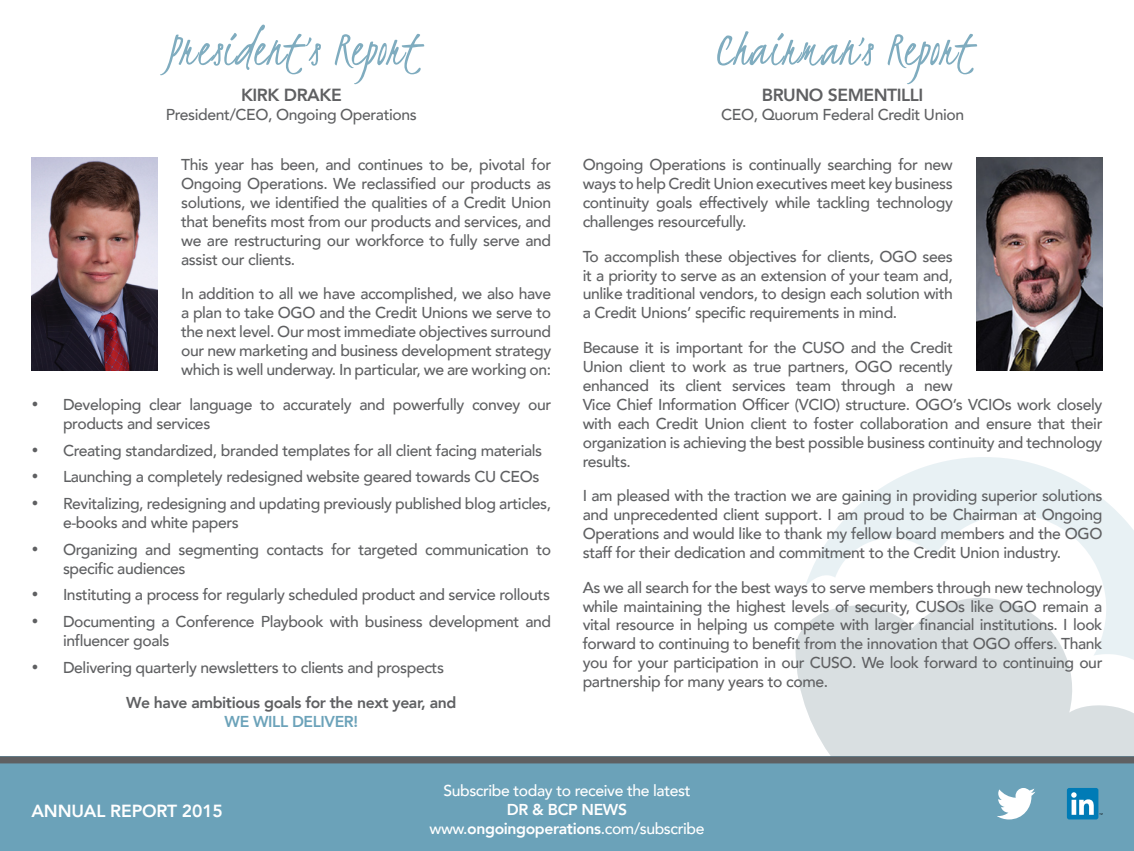
<style>
.page{position:relative;width:1134px;height:851px;background:#fff}
.page>*{position:absolute;margin:0;border:0;box-sizing:border-box;transform-origin:0 0}
.t1{font:52.5px "Kristi";letter-spacing:.02em;color:#7facbf}
.t2{font:800 17.5px "Avenir";letter-spacing:-.025em;color:#5f6062}
.t3{font:800 17.5px "Avenir";letter-spacing:-.01em;color:#fff}
.t4{font:500 15.75px/18.9px "Avenir";letter-spacing:-.025em;color:#5f6062;text-align:justify}
.t5{font:800 15.75px/18.9px "Avenir";letter-spacing:-.025em;color:#fff;text-align:center}
.t6{font:800 15.75px "Avenir";letter-spacing:-.025em;color:#5f6062}
.t7{font:500 15.75px "Avenir";letter-spacing:-.025em;color:#fff}
.t8{font:800 15.75px "Avenir";letter-spacing:-.025em;color:#6ba2b9}
.s1{font-weight:500}
</style>
<div class="page">
<svg style="left:795px;top:626px;width:339px;height:130px;background:#dce1e3"></svg>
<svg style="left:805px;top:457px;width:329px;height:249px"></svg>
<div style="left:0;top:756px;width:1134px;height:94px;background:#6ba2b9"></div>
<div style="left:0;top:756px;width:1134px;height:7px;background:#5f6062"></div>
<svg style="left:997px;top:788px;width:38px;height:31px"></svg>
<div style="left:1067px;top:788px;width:31px;height:31px;background:#007bb6;border-radius:2px"></div>
<svg style="left:1071px;top:792px;width:31px;height:22px"></svg>
<img style="left:32px;top:158px;width:126px;height:212px">
<img style="left:976px;top:158px;width:126px;height:212px">
<h1 class="t1" style="left:165px;top:15px;width:254px">President’s Report</h1>
<p class="t2" style="left:241px;top:81px;width:102px">KIRK DRAKE</p>
<p class="t4" style="left:166px;top:104px;width:253px">President/CEO, Ongoing Operations</p>
<p class="t4" style="left:181px;top:154px;width:372px">This year has been, and continues to be, pivotal for Ongoing Operations. We reclassified our products as solutions, we identified the qualities of a Credit Union that benefits most from our products and services, and we are restructuring our workforce to fully serve and assist our clients.</p>
<p class="t4" style="left:181px;top:284px;width:372px">In addition to all we have accomplished, we also have a plan to take OGO and the Credit Unions we serve to the next level. Our most immediate objectives surround our new marketing and business development strategy which is well underway. In particular, we are working on:</p>
<p class="t4" style="left:63px;top:394px;width:490px;text-indent:-32px">• Developing clear language to accurately and powerfully convey our products and services</p>
<p class="t4" style="left:32px;top:439px;width:512px">• Creating standardized, branded templates for all client facing materials</p>
<p class="t4" style="left:32px;top:466px;width:509px">• Launching a completely redesigned website geared towards CU CEOs</p>
<p class="t4" style="left:63px;top:493px;width:490px;text-indent:-32px">• Revitalizing, redesigning and updating previously published blog articles, e-books and white papers</p>
<p class="t4" style="left:63px;top:539px;width:490px;text-indent:-32px">• Organizing and segmenting contacts for targeted communication to specific audiences</p>
<p class="t4" style="left:32px;top:584px;width:520px">• Instituting a process for regularly scheduled product and service rollouts</p>
<p class="t4" style="left:63px;top:611px;width:490px;text-indent:-32px">• Documenting a Conference Playbook with business development and influencer goals</p>
<p class="t4" style="left:32px;top:657px;width:414px">• Delivering quarterly newsletters to clients and prospects</p>
<p class="t6" style="left:126px;top:689px;width:332px">We have ambitious goals for the next year, and</p>
<p class="t8" style="left:225px;top:708px;width:135px">WE WILL DELIVER!</p>
<h1 class="t1" style="left:714px;top:15px;width:258px">Chairman’s Report</h1>
<p class="t2" style="left:762px;top:81px;width:163px">BRUNO SEMENTILLI</p>
<p class="t4" style="left:721px;top:104px;width:245px">CEO, Quorum Federal Credit Union</p>
<p class="t4" style="left:583px;top:154px;width:372px">Ongoing Operations is continually searching for new ways to help Credit Union executives meet key business continuity goals effectively while tackling technology challenges resourcefully.</p>
<p class="t4" style="left:583px;top:246px;width:372px">To accomplish these objectives for clients, OGO sees it a priority to serve as an extension of your team and, unlike traditional vendors, to design each solution with a Credit Unions’ specific requirements in mind.</p>
<p class="t4" style="left:583px;top:337px;width:521px;text-align:left">Because it is important for the CUSO and the Credit<br>Union client to work as true partners, OGO recently<br>enhanced its client services team through a new<br>Vice Chief Information Officer (VCIO) structure. OGO’s VCIOs work closely with each Credit Union client to foster collaboration and ensure that their organization is achieving the best possible business continuity and technology results.</p>
<p class="t4" style="left:583px;top:485px;width:521px">I am pleased with the traction we are gaining in providing superior solutions and unprecedented client support. I am proud to be Chairman at Ongoing Operations and would like to thank my fellow board members and the OGO staff for their dedication and commitment to the Credit Union industry.</p>
<p class="t4" style="left:583px;top:576px;width:521px">As we all search for the best ways to serve members through new technology while maintaining the highest levels of security, CUSOs like OGO remain a vital resource in helping us compete with larger financial institutions. I look forward to continuing to benefit from the innovation that OGO offers. Thank you for your participation in our CUSO. We look forward to continuing our partnership for many years to come.</p>
<p class="t3" style="left:32px;top:797px;width:193px">ANNUAL REPORT 2015</p>
<p class="t7" style="left:443px;top:777px;width:249px">Subscribe today to receive the latest</p>
<p class="t5" style="left:429px;top:800px;width:277px">DR &amp; BCP NEWS <span class="s1">www.</span>ongoingoperations<span class="s1">.com/subscribe</span></p>
</div>
